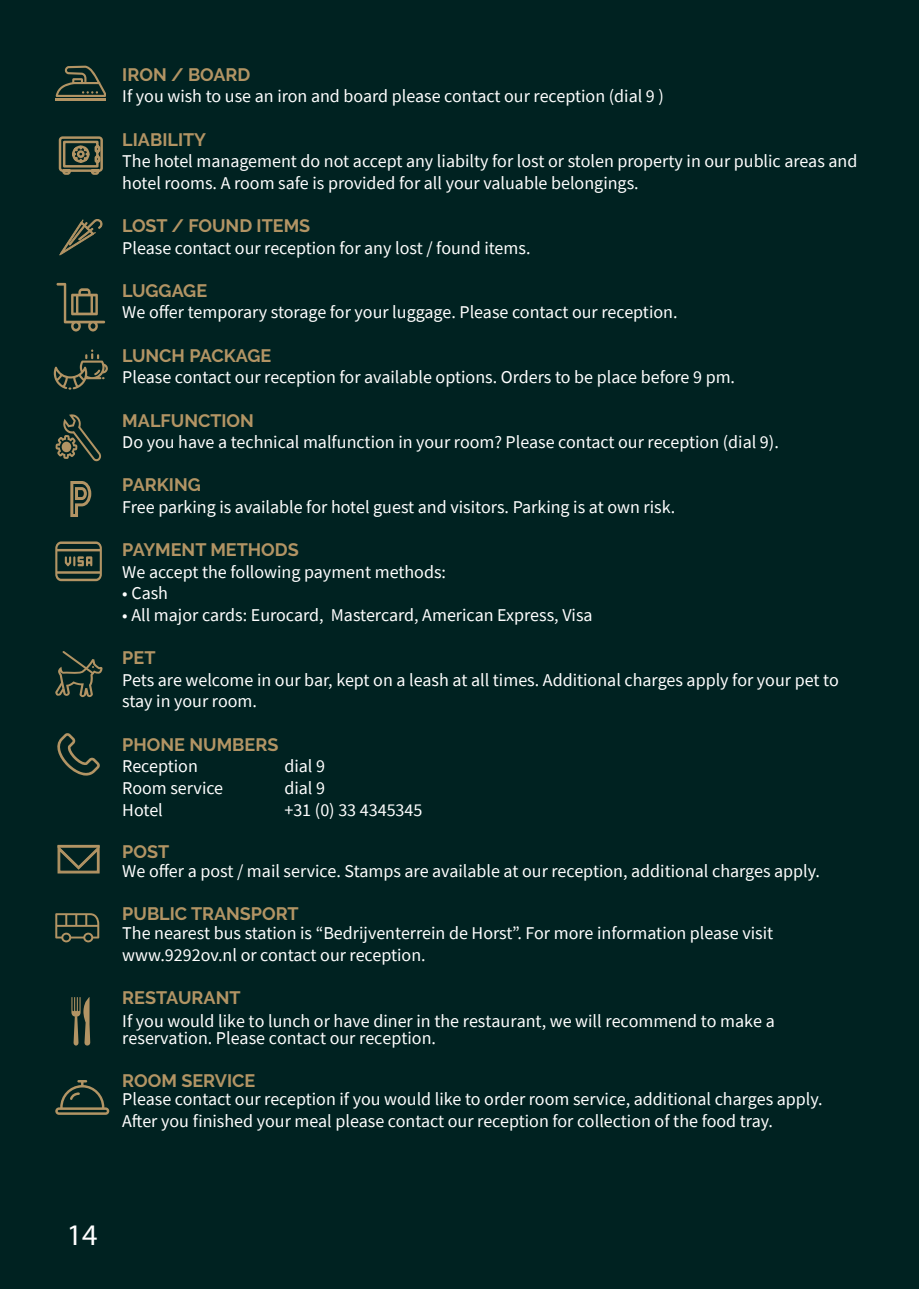
<style>
.page{position:relative;width:919px;height:1289px;background:#fff}
.page>*{position:absolute;margin:0;border:0;box-sizing:border-box;transform-origin:0 0}
.t1{font:30px "Myriad Pro";color:#fff}
.t2{font:18px/21.6px "Source Sans Pro";color:#fff}
.t3{font:700 18px "Raleway";color:#b29464}
.s1{font-family:"Raleway";font-weight:700;color:#b29464}
</style>
<div class="page">
<div style="left:0;top:0;width:918px;height:1288px;background:#002221"></div>
<hr style="left:56px;top:98px;width:50px;height:2px;background:#b29464">
<svg style="left:56px;top:66px;width:50px;height:31px"></svg>
<svg style="left:58px;top:136px;width:45px;height:39px"></svg>
<svg style="left:59px;top:219px;width:44px;height:36px"></svg>
<svg style="left:56px;top:283px;width:49px;height:48px"></svg>
<svg style="left:54px;top:349px;width:54px;height:40px"></svg>
<svg style="left:56px;top:414px;width:45px;height:47px"></svg>
<svg style="left:70px;top:481px;width:22px;height:36px"></svg>
<svg style="left:55px;top:541px;width:47px;height:40px"></svg>
<svg style="left:55px;top:651px;width:47px;height:46px"></svg>
<svg style="left:57px;top:733px;width:43px;height:42px"></svg>
<svg style="left:57px;top:844px;width:43px;height:30px"></svg>
<svg style="left:55px;top:913px;width:44px;height:29px"></svg>
<svg style="left:71px;top:997px;width:19px;height:49px"></svg>
<svg style="left:55px;top:1080px;width:54px;height:34px"></svg>
<p class="t3" style="left:122px;top:64px;width:130px">IRON / BOARD</p>
<p class="t2" style="left:122px;top:85px;width:543px">If you wish to use an iron and board please contact our reception (dial 9 )</p>
<p class="t3" style="left:122px;top:129px;width:85px">LIABILITY</p>
<p class="t2" style="left:122px;top:150px;width:736px">The hotel management do not accept any liabilty for lost or stolen property in our public areas and hotel rooms. A room safe is provided for all your valuable belongings.</p>
<p class="t3" style="left:122px;top:215px;width:189px">LOST / FOUND ITEMS</p>
<p class="t2" style="left:122px;top:237px;width:409px">Please contact our reception for any lost / found items.</p>
<p class="t3" style="left:122px;top:280px;width:86px">LUGGAGE</p>
<p class="t2" style="left:122px;top:301px;width:556px">We offer temporary storage for your luggage. Please contact our reception.</p>
<p class="t3" style="left:122px;top:345px;width:150px">LUNCH PACKAGE</p>
<p class="t2" style="left:122px;top:366px;width:614px">Please contact our reception for available options. Orders to be place before 9 pm.</p>
<p class="t3" style="left:122px;top:410px;width:133px">MALFUNCTION</p>
<p class="t2" style="left:122px;top:431px;width:658px">Do you have a technical malfunction in your room? Please contact our reception (dial 9).</p>
<p class="t3" style="left:122px;top:474px;width:80px">PARKING</p>
<p class="t2" style="left:122px;top:496px;width:554px">Free parking is available for hotel guest and visitors. Parking is at own risk.</p>
<p class="t3" style="left:122px;top:539px;width:178px">PAYMENT METHODS</p>
<p class="t2" style="left:122px;top:561px;width:325px">We accept the following payment methods:</p>
<p class="t2" style="left:122px;top:582px;width:47px">• Cash</p>
<p class="t2" style="left:122px;top:604px;width:472px">• All major cards: Eurocard, Mastercard, American Express, Visa</p>
<p class="t3" style="left:122px;top:647px;width:35px">PET</p>
<p class="t2" style="left:122px;top:669px;width:717px">Pets are welcome in our bar, kept on a leash at all times. Additional charges apply for your pet to stay in your room.</p>
<p class="t3" style="left:122px;top:734px;width:157px">PHONE NUMBERS</p>
<p class="t2" style="left:122px;top:755px;width:77px">Reception</p>
<p class="t2" style="left:284px;top:755px;width:42px">dial 9</p>
<p class="t2" style="left:122px;top:777px;width:102px">Room service</p>
<p class="t2" style="left:284px;top:777px;width:42px">dial 9</p>
<p class="t2" style="left:122px;top:798px;width:42px">Hotel</p>
<p class="t2" style="left:284px;top:798px;width:140px">+31 (0) 33 4345345</p>
<p class="t2" style="left:122px;top:843px;width:699px;line-height:18.8px"><span class="s1">POST<br></span>We offer a post / mail service. Stamps are available at our reception, additional charges apply.</p>
<p class="t2" style="left:122px;top:905px;width:652px;line-height:18.5px"><span class="s1">PUBLIC TRANSPORT<br></span>The nearest bus station is “Bedrijventerrein de Horst”. For more information please visit</p>
<p class="t2" style="left:122px;top:943px;width:305px">www.9292ov.nl or contact our reception.</p>
<p class="t2" style="left:122px;top:986px;width:654px;line-height:23.2px"><span class="s1">RESTAURANT<br></span>If you would like to lunch or have diner in the restaurant, we will recommend to make a</p>
<p class="t2" style="left:122px;top:1026px;width:315px">reservation. Please contact our reception.</p>
<p class="t2" style="left:122px;top:1071px;width:702px;line-height:18.5px"><span class="s1">ROOM SERVICE<br></span>Please contact our reception if you would like to order room service, additional charges apply.</p>
<p class="t2" style="left:122px;top:1110px;width:652px">After you finished your meal please contact our reception for collection of the food tray.</p>
<p class="t1" style="left:67px;top:1216px;width:32px">14</p>
</div>
